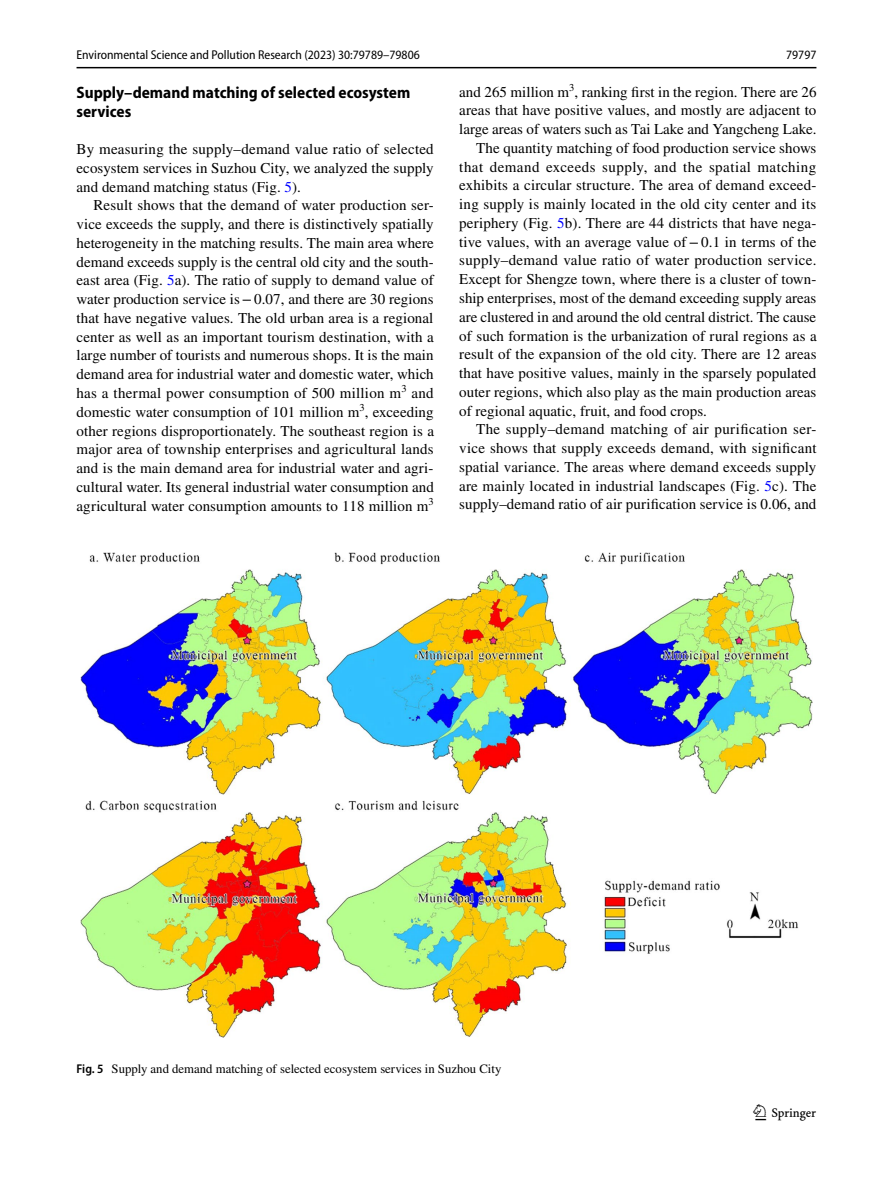
<style>
.page{position:relative;width:893px;height:1187px;background:#fff}
.page>*{position:absolute;margin:0;border:0;box-sizing:border-box;transform-origin:0 0}
.t1{font:22.5px "Springnew Regular 3";color:#000}
.t2{font:700 semi-condensed 16.5px/18.8px "Myriad Pro";color:#000}
.t3{font:15px/18.8px "STIX";letter-spacing:.005em;color:#000;text-align:justify}
.t4{font:15px "STIX";letter-spacing:.03em;color:#000}
.t5{font:15px "STIX";letter-spacing:.025em;color:#000}
.t6{font:12.75px "STIX";color:#000}
.t7{font:semi-condensed 12.75px "Myriad Pro";color:#000}
.s1{color:#00f}
.s2{font-family:"Myriad Pro";font-weight:600;font-stretch:semi-condensed}
</style>
<div class="page">
<hr style="left:77px;top:67px;width:739px;height:1px;background:#000">
<img style="left:81px;top:552px;width:731px;height:485px">
<p class="t7" style="left:77px;top:48px;width:345px">Environmental Science and Pollution Research (2023) 30:79789–79806</p>
<p class="t7" style="left:786px;top:48px;width:32px">79797</p>
<p class="t2" style="left:77px;top:83px;width:335px">Supply–demand matching of selected ecosystem services</p>
<p class="t3" style="left:77px;top:141px;width:359px">By measuring the supply–demand value ratio of selected ecosystem services in Suzhou City, we analyzed the supply and demand matching status (Fig. <span class="s1">5</span>).</p>
<p class="t3" style="left:77px;top:197px;width:359px;text-indent:17px">Result shows that the demand of water production ser&shy;vice exceeds the supply, and there is distinctively spatially heterogeneity in the matching results. The main area where demand exceeds supply is the central old city and the south&shy;east area (Fig. <span class="s1">5</span>a). The ratio of supply to demand value of water production service is−0.07, and there are 30 regions that have negative values. The old urban area is a regional center as well as an important tourism destination, with a large number of tourists and numerous shops. It is the main demand area for industrial water and domestic water, which has a thermal power consumption of 500 million m<sup>3</sup> and domestic water consumption of 101 million m<sup>3</sup>, exceeding other regions disproportionately. The southeast region is a major area of township enterprises and agricultural lands and is the main demand area for industrial water and agri&shy;cultural water. Its general industrial water consumption and agricultural water consumption amounts to 118 million m<sup>3</sup></p>
<p class="t3" style="left:459px;top:83px;width:359px">and 265 million m<sup>3</sup>, ranking first in the region. There are 26</p>
<p class="t3" style="left:459px;top:102px;width:359px">areas that have positive values, and mostly are adjacent to</p>
<p class="t3" style="left:459px;top:121px;width:359px">large areas of waters such as Tai Lake and Yangcheng Lake.</p>
<p class="t3" style="left:476px;top:139px;width:342px">The quantity matching of food production service shows</p>
<p class="t4" style="left:459px;top:156px;width:359px">that demand exceeds supply, and the spatial matching</p>
<p class="t3" style="left:459px;top:177px;width:359px">exhibits a circular structure. The area of demand exceed-</p>
<p class="t3" style="left:459px;top:196px;width:358px">ing supply is mainly located in the old city center and its</p>
<p class="t3" style="left:459px;top:214px;width:359px">periphery (Fig. <span class="s1">5</span>b). There are 44 districts that have nega-</p>
<p class="t3" style="left:459px;top:233px;width:359px">tive values, with an average value of−0.1 in terms of the</p>
<p class="t3" style="left:459px;top:252px;width:359px">supply–demand value ratio of water production service.</p>
<p class="t3" style="left:459px;top:271px;width:359px">Except for Shengze town, where there is a cluster of town-</p>
<p class="t3" style="left:459px;top:289px;width:358px">ship enterprises, most of the demand exceeding supply areas</p>
<p class="t3" style="left:459px;top:308px;width:358px">are clustered in and around the old central district. The cause</p>
<p class="t3" style="left:459px;top:327px;width:359px">of such formation is the urbanization of rural regions as a</p>
<p class="t3" style="left:459px;top:346px;width:359px">result of the expansion of the old city. There are 12 areas</p>
<p class="t3" style="left:459px;top:364px;width:359px">that have positive values, mainly in the sparsely populated</p>
<p class="t3" style="left:459px;top:383px;width:359px">outer regions, which also play as the main production areas</p>
<p class="t3" style="left:459px;top:402px;width:249px">of regional aquatic, fruit, and food crops.</p>
<p class="t5" style="left:476px;top:419px;width:342px">The supply–demand matching of air purification ser-</p>
<p class="t3" style="left:459px;top:439px;width:359px">vice shows that supply exceeds demand, with significant</p>
<p class="t3" style="left:459px;top:458px;width:359px">spatial variance. The areas where demand exceeds supply</p>
<p class="t3" style="left:459px;top:477px;width:359px">are mainly located in industrial landscapes (Fig. <span class="s1">5</span>c). The</p>
<p class="t3" style="left:459px;top:496px;width:359px">supply–demand ratio of air purification service is 0.06, and</p>
<p class="t6" style="left:77px;top:1059px;width:426px"><span class="s2">Fig. 5</span> Supply and demand matching of selected ecosystem services in Suzhou City</p>
<h1 class="t1" style="left:755px;top:1104px;width:62px">1 3</h1>
</div>
